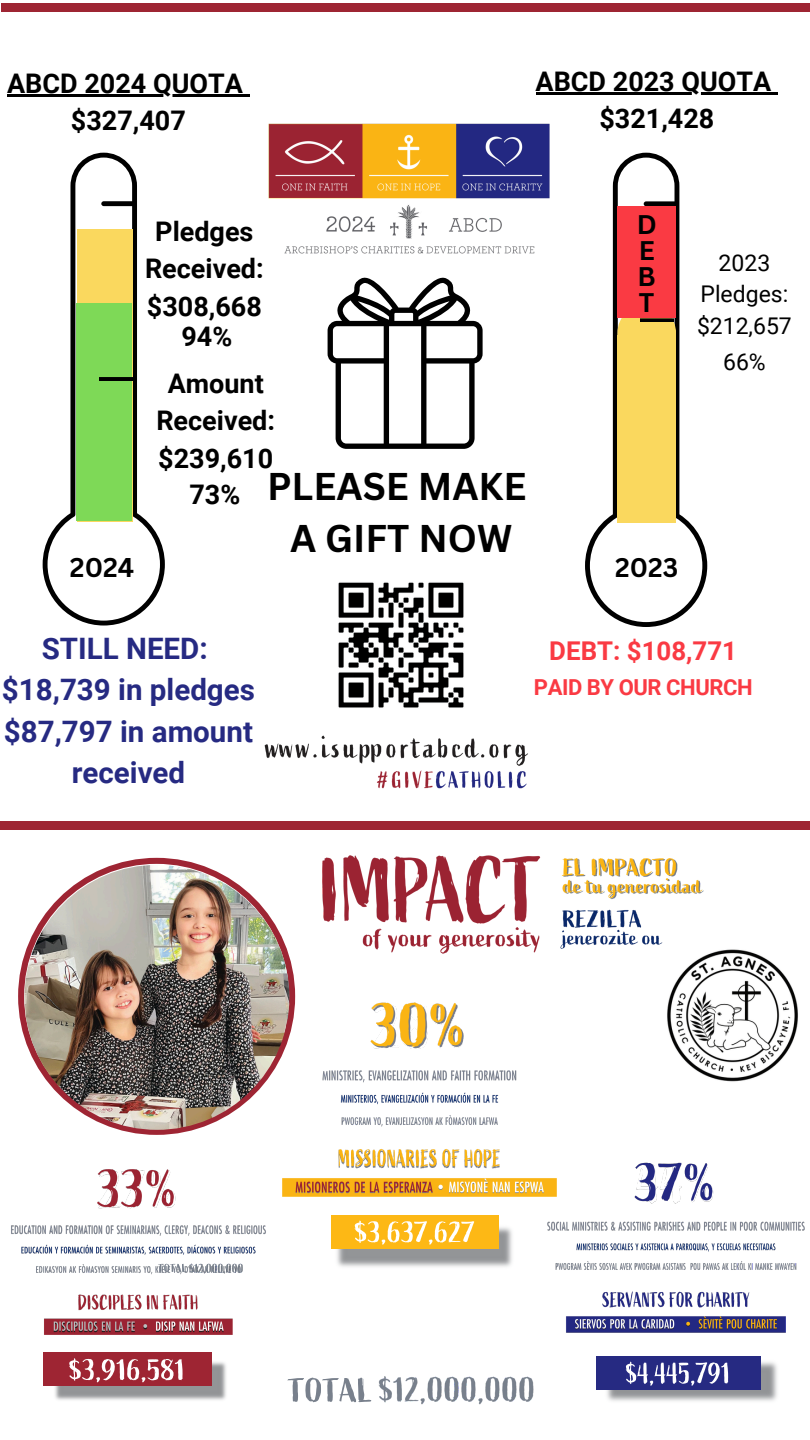
<style>
.page{position:relative;width:810px;height:1440px;background:#fff}
.page>*{position:absolute;margin:0;border:0;box-sizing:border-box;transform-origin:0 0}
.t1{font:700 37.6px/52.6px "Canva Sans";color:#000;text-align:center}
.t2{font:700 29.5px/41.2px "Roboto";color:#262a82;text-align:center}
.t3{font:700 27px/37.5px "Roboto";color:#000;text-align:center}
.t4{font:700 26.4px "Canva Sans";color:#000}
.t5{font:700 26.2px/26px "Canva Sans";color:#000;text-align:justify}
.t6{font:700 25.9px "Roboto";color:#fa3a43}
.t7{font:23px/31.5px "Roboto";color:#000}
.t8{font:700 22px "Roboto";letter-spacing:-.02em;color:#fa3a43}
</style>
<div class="page">
<img style="left:268px;top:123px;width:282px;height:131px">
<img style="left:11px;top:1169px;width:255px;height:166px">
<img style="left:282px;top:990px;width:251px;height:207px">
<img style="left:322px;top:855px;width:382px;height:99px">
<div style="left:2px;top:3px;width:808px;height:9px;background:#9e2533"></div>
<img style="left:533px;top:1162px;width:272px;height:171px">
<img style="left:338px;top:582px;width:126px;height:126px">
<img style="left:264px;top:735px;width:264px;height:54px">
<svg style="left:287px;top:1378px;width:84px;height:24px"></svg>
<img style="left:378px;top:1376px;width:156px;height:29px">
<img style="left:43px;top:1352px;width:183px;height:48px">
<img style="left:331px;top:1204px;width:205px;height:87px">
<img style="left:596px;top:1362px;width:181px;height:39px">
<div style="left:43px;top:1353px;width:169px;height:33px;background:#9e2533"></div>
<svg style="left:69px;top:1358px;width:114px;height:24px"></svg>
<div style="left:332px;top:1215px;width:167px;height:33px;background:#fdb815"></div>
<svg style="left:354px;top:1221px;width:120px;height:24px"></svg>
<div style="left:596px;top:1356px;width:165px;height:33px;background:#262a82"></div>
<svg style="left:626px;top:1362px;width:102px;height:24px"></svg>
<div style="left:0;top:821px;width:810px;height:8px;background:#9e2533"></div>
<svg style="left:43px;top:153px;width:122px;height:473px"></svg>
<div style="left:77px;top:229px;width:55px;height:292px;background:#fad85e"></div>
<div style="left:76px;top:304px;width:55px;height:217px;background:#7ed957"></div>
<svg style="left:100px;top:377px;width:33px;height:3px"></svg>
<svg style="left:585px;top:153px;width:122px;height:474px"></svg>
<div style="left:617px;top:304px;width:59px;height:219px;background:#fad85e;border-radius:29px"></div>
<div style="left:617px;top:206px;width:59px;height:112px;background:#fa3a43"></div>
<div style="left:617px;top:336px;width:59px;height:187px;background:#fad85e"></div>
<svg style="left:640px;top:318px;width:34px;height:3px"></svg>
<img style="left:666px;top:949px;width:132px;height:133px">
<svg style="left:18px;top:858px;width:277px;height:277px"></svg>
<img style="left:24px;top:865px;width:265px;height:265px;border-radius:50%">
<svg style="left:158px;top:1264px;width:29px;height:8px"></svg>
<img style="left:188px;top:1262px;width:55px;height:12px">
<svg style="left:328px;top:277px;width:155px;height:172px"></svg>
<hr style="left:7px;top:94px;width:236px;height:2px;background:#000">
<svg style="left:243px;top:94px;width:7px;height:2px"></svg>
<hr style="left:536px;top:92px;width:236px;height:2px;background:#000">
<svg style="left:772px;top:92px;width:6px;height:2px"></svg>
<p class="t3" style="left:7px;top:65px;width:237px">ABCD 2024 QUOTA $327,407</p>
<h3 class="t3" style="left:536px;top:63px;width:237px">ABCD 2023 QUOTA $321,428</h3>
<h3 class="t4" style="left:70px;top:549px;width:66px">2024</h3>
<h3 class="t3" style="left:145px;top:213px;width:120px">Pledges<br>Received: $308,668</h3>
<h1 class="t3" style="left:181px;top:318px;width:52px">94%</h1>
<p class="t3" style="left:156px;top:365px;width:120px">Amount<br>Received: $239,610</p>
<p class="t3" style="left:189px;top:476px;width:52px">73%</p>
<p class="t1" style="left:267px;top:459px;width:261px">PLEASE MAKE<br>A GIFT NOW</p>
<p class="t5" style="left:637px;top:211px;width:22px">D E B T</p>
<h4 class="t7" style="left:719px;top:247px;width:53px">2023</h4>
<h6 class="t7" style="left:697px;top:279px;width:96px">Pledges: $212,657</h6>
<p class="t7" style="left:723px;top:347px;width:44px">66%</p>
<p class="t5" style="left:615px;top:554px;width:64px">2023</p>
<h3 class="t2" style="left:2px;top:629px;width:255px">STILL NEED: $18,739 in pledges $87,797 in amount received</h3>
<p class="t6" style="left:549px;top:636px;width:189px">DEBT: $108,771</p>
<p class="t8" style="left:534px;top:675px;width:220px">PAID BY OUR CHURCH</p>
</div>
